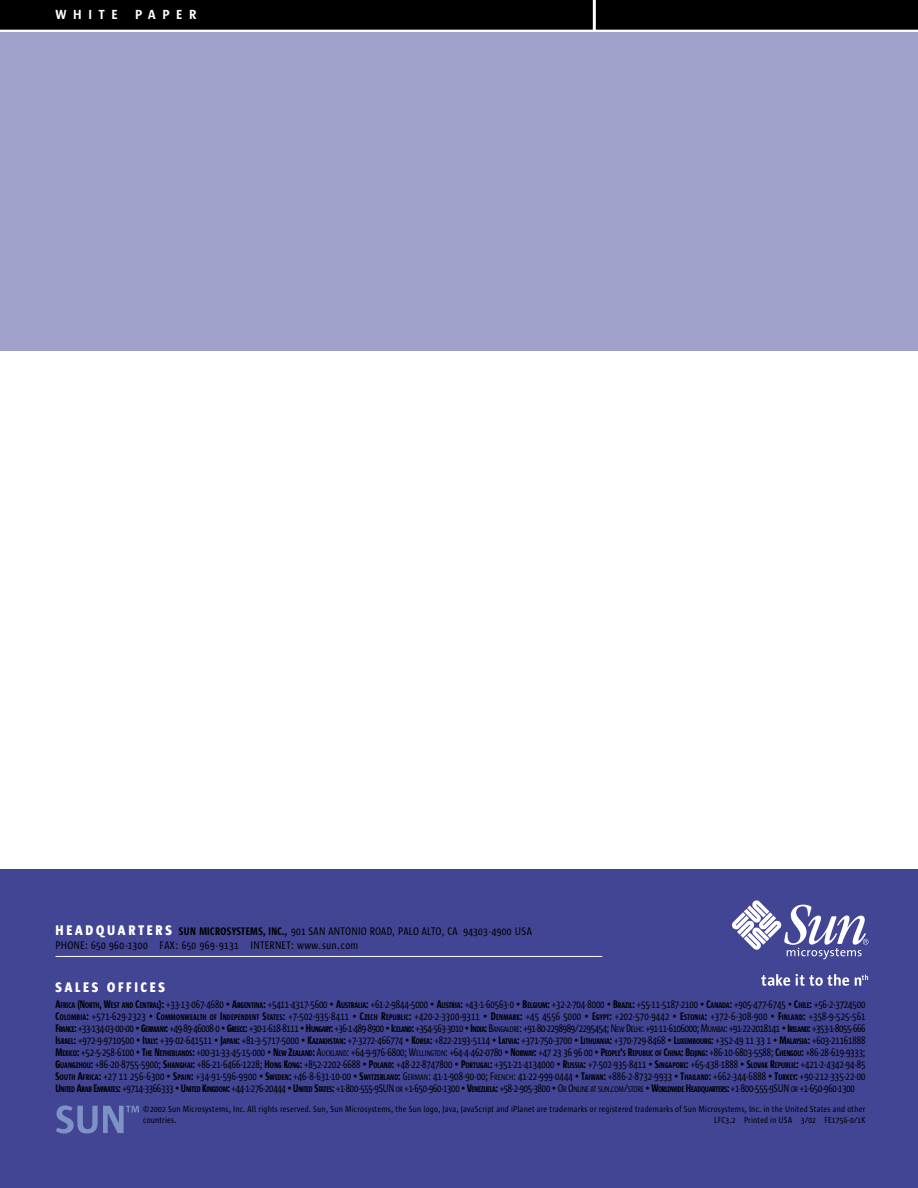
<style>
.page{position:relative;width:918px;height:1188px;background:#fff}
.page>*{position:absolute;margin:0;border:0;box-sizing:border-box;transform-origin:0 0}
.t1{font:800 14.25px "Sun Sans";letter-spacing:.22em;color:#fff;scale:.9 1}
.t2{font:600 13.5px "Sun Sans";letter-spacing:.5em;color:#fff}
.t3{font:11.25px/12px "Sun Sans Condensed";letter-spacing:.025em;color:#000;text-align:justify;scale:.92 1}
.t4{font:11.25px/13.5px "Sun Sans Condensed";letter-spacing:.025em;color:#000}
.t5{font:9px/10.5px "Sun Sans Condensed";letter-spacing:.025em;color:#000}
.s1{font-family:"Sun Sans";font-weight:800;font-size:14.25px;color:#fff}
.s2{font-weight:600}
.s3{font-weight:600;font-size:8.4px}
.s4{font-size:8.4px}
.s5{font-size:8.25px}
</style>
<div class="page">
<div style="left:0;top:869px;width:918px;height:319px;background:#424494"></div>
<div style="left:0;top:31px;width:918px;height:320px;background:#9fa1ca"></div>
<div style="left:0;top:0;width:918px;height:31px;background:#000"></div>
<hr style="left:593px;top:0;width:3px;height:31px;background:#fff">
<hr style="left:0;top:30px;width:918px;height:2px;background:#fff">
<hr style="left:56px;top:956px;width:546px;height:1px;background:#fff">
<svg style="left:56px;top:1105px;width:83px;height:29px"></svg>
<svg style="left:732px;top:900px;width:136px;height:59px"></svg>
<svg style="left:761px;top:974px;width:29px;height:12px"></svg>
<svg style="left:796px;top:974px;width:53px;height:12px"></svg>
<svg style="left:855px;top:975px;width:13px;height:11px"></svg>
<p class="t2" style="left:56px;top:10px;width:64px">WHITE</p>
<p class="t2" style="left:135px;top:10px;width:63px">PAPER</p>
<p class="t4" style="left:56px;top:926px;width:478px"><span class="s1">H E A D Q U A R T E R S</span> <span class="s2">SUN MICROSYSTEMS, INC.,</span> 901 SAN ANTONIO ROAD, PALO ALTO, CA 94303-4900 USA<br>PHONE: 650 960-1300 FAX: 650 969-9131 INTERNET: www.sun.com</p>
<p class="t1" style="left:56px;top:982px;width:123px">SALES OFFICES</p>
<p class="t3" style="left:56px;top:999px;width:882px"><span class="s2">A</span><span class="s3">FRICA</span> <span class="s2">(N</span><span class="s3">ORTH</span><span class="s2">, W</span><span class="s3">EST AND</span> <span class="s2">C</span><span class="s3">ENTRAL</span><span class="s2">):</span> +33-13-067-4680 • <span class="s2">A</span><span class="s3">RGENTINA</span><span class="s2">:</span> +5411-4317-5600 • <span class="s2">A</span><span class="s3">USTRALIA</span><span class="s2">:</span> +61-2-9844-5000 • <span class="s2">A</span><span class="s3">USTRIA</span><span class="s2">:</span> +43-1-60563-0 • <span class="s2">B</span><span class="s3">ELGIUM</span><span class="s2">:</span> +32-2-704-8000 • <span class="s2">B</span><span class="s3">RAZIL</span><span class="s2">:</span> +55-11-5187-2100 • <span class="s2">C</span><span class="s3">ANADA</span><span class="s2">:</span> +905-477-6745 • <span class="s2">C</span><span class="s3">HILE</span><span class="s2">:</span> +56-2-3724500<br><span class="s2">C</span><span class="s3">OLOMBIA</span><span class="s2">:</span> +571-629-2323 • <span class="s2">C</span><span class="s3">OMMONWEALTH OF</span> <span class="s2">I</span><span class="s3">NDEPENDENT</span> <span class="s2">S</span><span class="s3">TATES</span><span class="s2">:</span> +7-502-935-8411 • <span class="s2">C</span><span class="s3">ZECH</span> <span class="s2">R</span><span class="s3">EPUBLIC</span><span class="s2">:</span> +420-2-3300-9311 • <span class="s2">D</span><span class="s3">ENMARK</span><span class="s2">:</span> +45 4556 5000 • <span class="s2">E</span><span class="s3">GYPT</span><span class="s2">:</span> +202-570-9442 • <span class="s2">E</span><span class="s3">STONIA</span><span class="s2">:</span> +372-6-308-900 • <span class="s2">F</span><span class="s3">INLAND</span><span class="s2">:</span> +358-9-525-561<br><span class="s2">F</span><span class="s3">RANCE</span><span class="s2">:</span> +33-134-03-00-00 • <span class="s2">G</span><span class="s3">ERMANY</span><span class="s2">:</span> +49-89-46008-0 • <span class="s2">G</span><span class="s3">REECE</span><span class="s2">:</span> +30-1-618-8111 • <span class="s2">H</span><span class="s3">UNGARY</span><span class="s2">:</span> +36-1-489-8900 • <span class="s2">I</span><span class="s3">CELAND</span><span class="s2">:</span> +354-563-3010 • <span class="s2">I</span><span class="s3">NDIA</span><span class="s2">:</span> B<span class="s4">ANGALORE</span>: +91-80-2298989/2295454; N<span class="s4">EW</span> D<span class="s4">ELHI</span>: +91-11-6106000; M<span class="s4">UMBAI</span>: +91-22-2018141 • <span class="s2">I</span><span class="s3">RELAND</span><span class="s2">:</span> +353-1-8055-666<br><span class="s2">I</span><span class="s3">SRAEL</span><span class="s2">:</span> +972-9-9710500 • <span class="s2">I</span><span class="s3">TALY</span><span class="s2">:</span> +39-02-641511 • <span class="s2">J</span><span class="s3">APAN</span><span class="s2">:</span> +81-3-5717-5000 • <span class="s2">K</span><span class="s3">AZAKHSTAN</span><span class="s2">:</span> +7-3272-466774 • <span class="s2">K</span><span class="s3">OREA</span><span class="s2">:</span> +822-2193-5114 • <span class="s2">L</span><span class="s3">ATVIA</span><span class="s2">:</span> +371-750-3700 • <span class="s2">L</span><span class="s3">ITHUANIA</span><span class="s2">:</span> +370-729-8468 • <span class="s2">L</span><span class="s3">UXEMBOURG</span><span class="s2">:</span> +352-49 11 33 1 • <span class="s2">M</span><span class="s3">ALAYSIA</span><span class="s2">:</span> +603-21161888<br><span class="s2">M</span><span class="s3">EXICO</span><span class="s2">:</span> +52-5-258-6100 • <span class="s2">T</span><span class="s3">HE</span> <span class="s2">N</span><span class="s3">ETHERLANDS</span><span class="s2">:</span> +00-31-33-45-15-000 • <span class="s2">N</span><span class="s3">EW</span> <span class="s2">Z</span><span class="s3">EALAND</span><span class="s2">:</span> A<span class="s4">UCKLAND</span>: +64-9-976-6800; W<span class="s4">ELLINGTON</span>: +64-4-462-0780 • <span class="s2">N</span><span class="s3">ORWAY</span><span class="s2">:</span> +47 23 36 96 00 • <span class="s2">P</span><span class="s3">EOPLE</span><span class="s2">’</span><span class="s3">S</span> <span class="s2">R</span><span class="s3">EPUBLIC OF</span> <span class="s2">C</span><span class="s3">HINA</span><span class="s2">: B</span><span class="s3">EIJING</span><span class="s2">:</span> +86-10-6803-5588; <span class="s2">C</span><span class="s3">HENGDU</span><span class="s2">:</span> +86-28-619-9333; <span class="s2">G</span><span class="s3">UANGZHOU</span><span class="s2">:</span> +86-20-8755-5900; <span class="s2">S</span><span class="s3">HANGHAI</span><span class="s2">:</span> +86-21-6466-1228; <span class="s2">H</span><span class="s3">ONG</span> <span class="s2">K</span><span class="s3">ONG</span><span class="s2">:</span> +852-2202-6688 • <span class="s2">P</span><span class="s3">OLAND</span><span class="s2">:</span> +48-22-8747800 • <span class="s2">P</span><span class="s3">ORTUGAL</span><span class="s2">:</span> +351-21-4134000 • <span class="s2">R</span><span class="s3">USSIA</span><span class="s2">:</span> +7-502-935-8411 • <span class="s2">S</span><span class="s3">INGAPORE</span><span class="s2">:</span> +65-438-1888 • <span class="s2">S</span><span class="s3">LOVAK</span> <span class="s2">R</span><span class="s3">EPUBLIC</span><span class="s2">:</span> +421-2-4342-94-85<br><span class="s2">S</span><span class="s3">OUTH</span> <span class="s2">A</span><span class="s3">FRICA</span><span class="s2">:</span> +27 11 256-6300 • <span class="s2">S</span><span class="s3">PAIN</span><span class="s2">:</span> +34-91-596-9900 • <span class="s2">S</span><span class="s3">WEDEN</span><span class="s2">:</span> +46-8-631-10-00 • <span class="s2">S</span><span class="s3">WITZERLAND</span><span class="s2">:</span> G<span class="s4">ERMAN</span>: 41-1-908-90-00; F<span class="s4">RENCH</span>: 41-22-999-0444 • <span class="s2">T</span><span class="s3">AIWAN</span><span class="s2">:</span> +886-2-8732-9933 • <span class="s2">T</span><span class="s3">HAILAND</span><span class="s2">:</span> +662-344-6888 • <span class="s2">T</span><span class="s3">URKEY</span><span class="s2">:</span> +90-212-335-22-00<br><span class="s2">U</span><span class="s3">NITED</span> <span class="s2">A</span><span class="s3">RAB</span> <span class="s2">E</span><span class="s3">MIRATES</span><span class="s2">:</span> +9714-3366333 • <span class="s2">U</span><span class="s3">NITED</span> <span class="s2">K</span><span class="s3">INGDOM</span><span class="s2">:</span> +44-1-276-20444 • <span class="s2">U</span><span class="s3">NITED</span> <span class="s2">S</span><span class="s3">TATES</span><span class="s2">:</span> +1-800-555-9SUN <span class="s5">OR</span> +1-650-960-1300 • <span class="s2">V</span><span class="s3">ENEZUELA</span><span class="s2">:</span> +58-2-905-3800 • O<span class="s4">R</span> O<span class="s4">NLINE AT SUN</span>.<span class="s4">COM</span>/<span class="s4">STORE</span> • <span class="s2">W</span><span class="s3">ORLDWIDE</span> <span class="s2">H</span><span class="s3">EADQUARTERS</span><span class="s2">:</span> +1-800-555-9SUN <span class="s4">OR</span> +1-650-960-1300</p>
<p class="t5" style="left:143px;top:1105px;width:724px">©2002 Sun Microsystems, Inc. All rights reserved. Sun, Sun Microsystems, the Sun logo, Java, JavaScript and iPlanet are trademarks or registered trademarks of Sun Microsystems, Inc. in the United States and other countries.</p>
<p class="t5" style="left:714px;top:1115px;width:153px">LFC3.2 Printed in USA 3/02 FE1756-0/1K</p>
</div>
